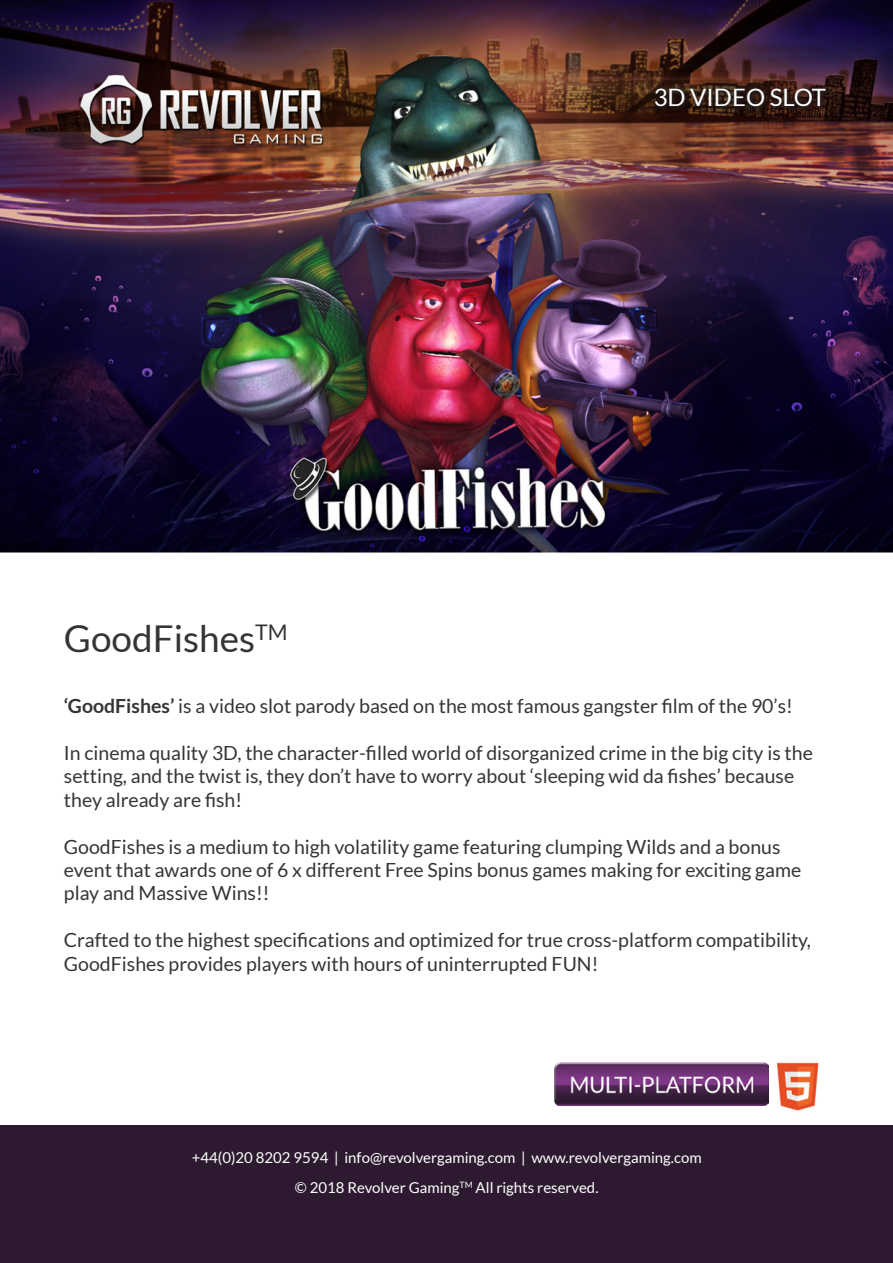
<style>
.page{position:relative;width:893px;height:1263px;background:#fff}
.page>*{position:absolute;margin:0;border:0;box-sizing:border-box;transform-origin:0 0}
.t1{font:36.9px "Lato";color:#353534}
.t2{font:24px "Lato";color:#fff}
.t3{font:19.5px/23.4px "Lato";color:#353534}
.t4{font:15px "Lato";color:#fff}
.s1{font-weight:700}
</style>
<div class="page">
<div style="left:0;top:1125px;width:893px;height:138px;background:#2d1a30"></div>
<img style="left:0;top:0;width:893px;height:553px">
<img style="left:554px;top:1062px;width:215px;height:43px">
<img style="left:776px;top:1062px;width:43px;height:49px">
<svg style="left:651px;top:86px;width:180px;height:26px;background:#2e1c14"></svg>
<p class="t1" style="left:64px;top:618px;width:225px">GoodFishes<sup>TM</sup></p>
<p class="t2" style="left:654px;top:84px;width:174px">3D VIDEO SLOT</p>
<p class="t3" style="left:64px;top:694px;width:730px"><span class="s1">‘GoodFishes’</span> is a video slot parody based on the most famous gangster film of the 90’s!</p>
<p class="t3" style="left:64px;top:741px;width:750px">In cinema quality 3D, the character-filled world of disorganized crime in the big city is the</p>
<p class="t3" style="left:64px;top:764px;width:732px">setting, and the twist is, they don’t have to worry about ‘sleeping wid da fishes’ because</p>
<p class="t3" style="left:64px;top:788px;width:180px">they already are fish!</p>
<p class="t3" style="left:64px;top:835px;width:739px">GoodFishes is a medium to high volatility game featuring clumping Wilds and a bonus event that awards one of 6 x different Free Spins bonus games making for exciting game play and Massive Wins!!</p>
<p class="t3" style="left:64px;top:928px;width:749px">Crafted to the highest specifications and optimized for true cross-platform compatibility,<br>GoodFishes provides players with hours of uninterrupted FUN!</p>
<p class="t4" style="left:192px;top:1149px;width:511px">+44(0)20 8202 9594 | info@revolvergaming.com | www.revolvergaming.com</p>
<p class="t4" style="left:295px;top:1179px;width:305px">© 2018 Revolver Gaming<sup>TM</sup> All rights reserved.</p>
</div>
